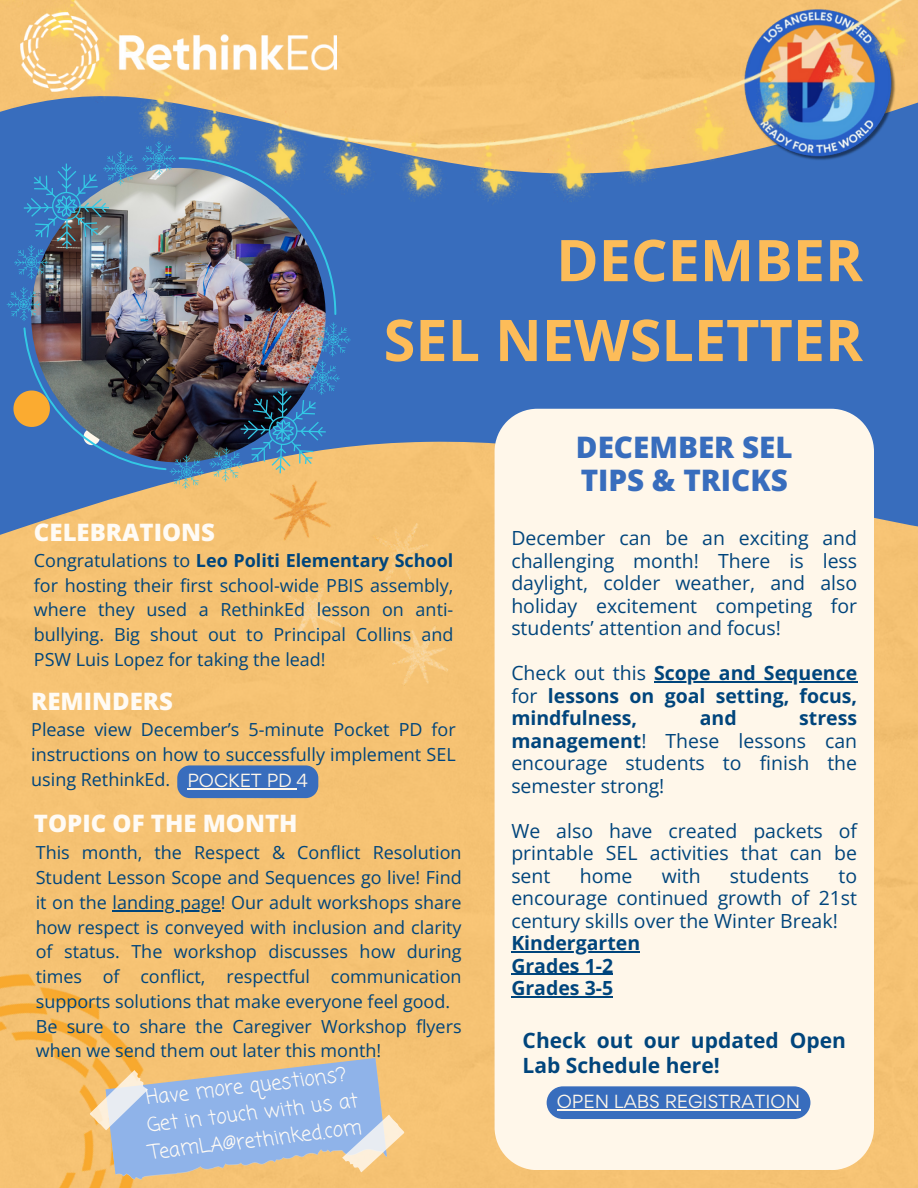
<style>
.page{position:relative;width:918px;height:1188px;background:#fff}
.page>*{position:absolute;margin:0;border:0;box-sizing:border-box;transform-origin:0 0}
.t1{font:700 57.6px "Open Sans";color:#fcbc59}
.t2{font:800 29.7px/32.7px "Open Sans";color:#386dbd}
.t3{font:800 24px "Open Sans";color:#fffbf5}
.t4{font:700 21px/24.8px "Open Sans";color:#00457c}
.t5{font:20.1px/27.3px "Coming Soon";color:#fffbf5}
.t6{font:19.5px/22.5px "Open Sans";color:#00457c;text-align:justify}
.t7{font:700 19.5px/22.5px "Open Sans";color:#00457c;text-align:justify}
.t8{font:18px/24.8px "Open Sans";color:#00457c;text-align:justify}
.t9{font:16.95px "Gordita";color:#fff7ea}
.s1{font-weight:700}
.s2{font-weight:400}
</style>
<div class="page">
<div style="left:0;top:541px;width:918px;height:647px;background:#f5c273"></div>
<div style="left:0;top:237px;width:918px;height:36px;background:#386dbd"></div>
<svg style="left:0;top:273px;width:918px;height:268px;background:#4b75b5"></svg>
<img style="left:0;top:880px;width:246px;height:308px">
<div style="left:214px;top:455px;width:281px;height:256px;background:#f5c273"></div>
<svg style="left:85px;top:1058px;width:324px;height:130px;background:#bdbbb9"></svg>
<div style="left:495px;top:409px;width:379px;height:761px;background:#fff7ea"></div>
<img style="left:0;top:0;width:918px;height:237px">
<img style="left:21px;top:13px;width:316px;height:78px">
<svg style="left:177px;top:765px;width:141px;height:33px;background:#4574ba"></svg>
<hr style="left:187px;top:789px;width:110px;height:1px;background:#fff7ea">
<hr style="left:113px;top:910px;width:108px;height:1px;background:#00457c">
<img style="left:7px;top:142px;width:344px;height:347px">
<div style="left:547px;top:1086px;width:263px;height:33px;background:#386dbd;border-radius:16px"></div>
<hr style="left:557px;top:1109px;width:243px;height:2px;background:#fff7ea">
<hr style="left:654px;top:681px;width:203px;height:2px;background:#00457c">
<hr style="left:511px;top:951px;width:129px;height:2px;background:#00457c">
<hr style="left:511px;top:974px;width:102px;height:1px;background:#00457c">
<hr style="left:511px;top:996px;width:102px;height:2px;background:#00457c">
<p class="t1" style="left:556px;top:220px;width:308px">DECEMBER</p>
<p class="t1" style="left:384px;top:300px;width:481px">SEL NEWSLETTER</p>
<p class="t3" style="left:34px;top:515px;width:183px">CELEBRATIONS</p>
<p class="t8" style="left:34px;top:548px;width:421px">Congratulations to <span class="s1">Leo Politi Elementary School </span>for hosting their first school-wide PBIS assembly, where they used a RethinkEd lesson on anti&shy;bullying. Big shout out to Principal Collins and PSW Luis Lopez for taking the lead!</p>
<p class="t3" style="left:31px;top:684px;width:143px">REMINDERS</p>
<p class="t8" style="left:31px;top:717px;width:426px">Please view December’s 5-minute Pocket PD for instructions on how to successfully implement SEL using RethinkEd.</p>
<p class="t9" style="left:187px;top:769px;width:122px">POCKET PD 4</p>
<p class="t3" style="left:34px;top:806px;width:265px">TOPIC OF THE MONTH</p>
<p class="t8" style="left:36px;top:840px;width:427px">This month, the Respect &amp; Conflict Resolution Student Lesson Scope and Sequences go live! Find it on the landing page! Our adult workshops share how respect is conveyed with inclusion and clarity of status. The workshop discusses how during times of conflict, respectful communication supports solutions that make everyone feel good.</p>
<p class="t8" style="left:36px;top:1013px;width:427px">Be sure to share the Caregiver Workshop flyers when we send them out later this month!</p>
<p class="t5" style="left:145px;top:1086px;width:203px;rotate:-7deg">Have more questions?</p>
<p class="t5" style="left:145px;top:1113px;width:215px;rotate:-7deg">Get in touch with us at<br>TeamLA@rethinked.com</p>
<p class="t2" style="left:576px;top:430px;width:218px">DECEMBER SEL<br>TIPS &amp; TRICKS</p>
<p class="t6" style="left:511px;top:526px;width:347px">December can be an exciting and challenging month! There is less daylight, colder weather, and also holiday excitement competing for students’ attention and focus!</p>
<p class="t7" style="left:511px;top:661px;width:347px"><span class="s2">Check out this</span> Scope and Sequence <span class="s2">for</span> lessons on goal setting, focus, mindfulness,</p>
<p class="t7" style="left:700px;top:706px;width:38px">and</p>
<p class="t6" style="left:511px;top:706px;width:347px;text-indent:288px"><span class="s1">stress management</span>! These lessons can encourage students to finish the semester strong!</p>
<p class="t6" style="left:511px;top:819px;width:347px">We also have created packets of printable SEL activities that can be sent</p>
<p class="t6" style="left:580px;top:864px;width:54px">home</p>
<p class="t6" style="left:662px;top:864px;width:40px">with</p>
<p class="t6" style="left:730px;top:864px;width:81px">students</p>
<p class="t6" style="left:511px;top:864px;width:347px;text-indent:327px">to encourage continued growth of 21st century skills over the Winter Break!</p>
<p class="t7" style="left:511px;top:931px;width:130px">Kindergarten</p>
<p class="t7" style="left:511px;top:954px;width:103px">Grades 1-2</p>
<p class="t7" style="left:511px;top:976px;width:103px">Grades 3-5</p>
<p class="t4" style="left:523px;top:1027px;width:325px">Check out our updated Open<br>Lab Schedule here!</p>
<p class="t9" style="left:557px;top:1090px;width:245px">OPEN LABS REGISTRATION</p>
</div>
